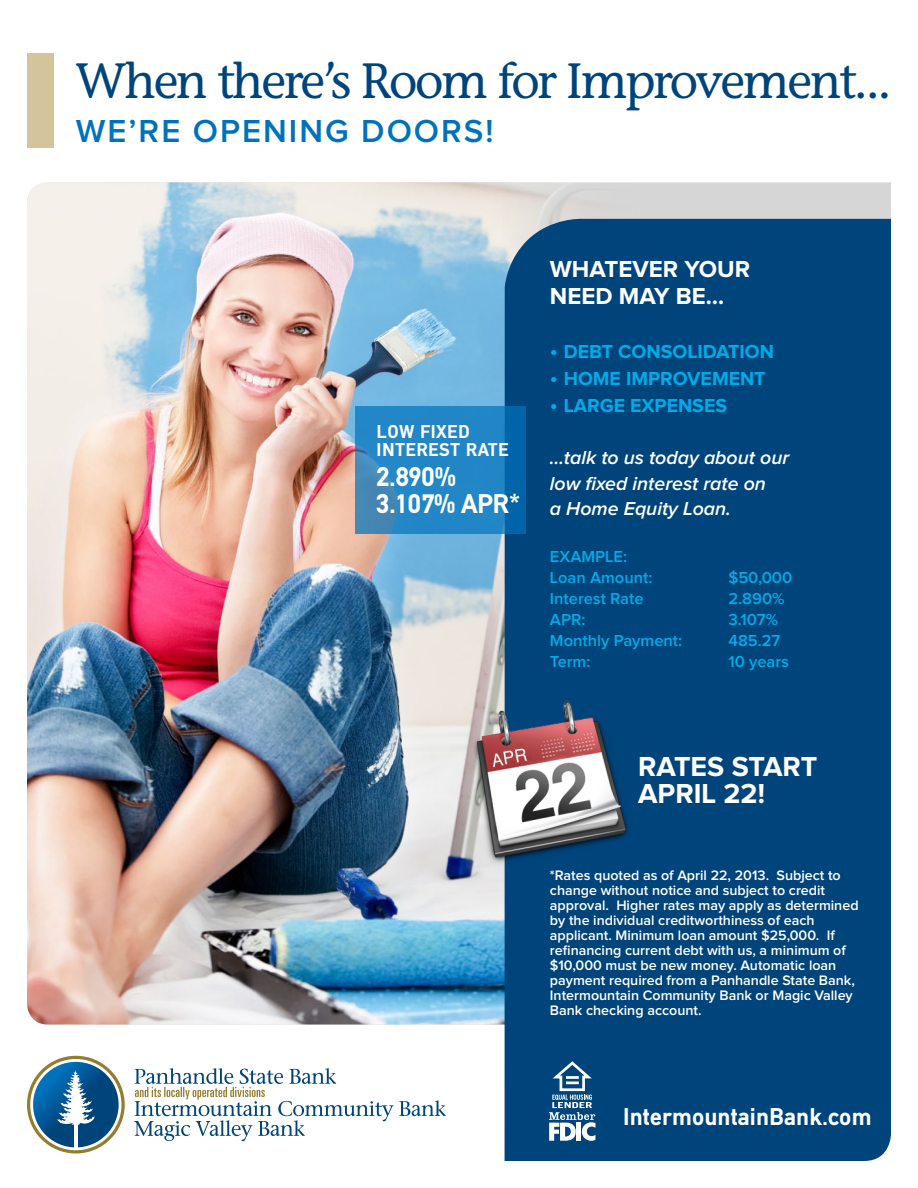
<style>
.page{position:relative;width:918px;height:1188px;background:#fff}
.page>*{position:absolute;margin:0;border:0;box-sizing:border-box;transform-origin:0 0}
.t1{font:49.5px "Stone Informal";letter-spacing:-.05em;color:#00447c}
.t2{font:600 33px "Proxima Nova";letter-spacing:.06em;color:#0072bc}
.t3{font:700 28.5px "Proxima Nova";color:#fff}
.t4{font:700 28.35px/27.6px "DIN Mittel EF";letter-spacing:-.02em;color:#fff}
.t5{font:700 25.5px "DIN Mittel EF";color:#fff}
.t6{font:700 24px/27px "Proxima Nova";color:#fff}
.t7{font:italic 600 19.5px/25.5px "Proxima Nova";color:#fff}
.t8{font:700 19.5px "Proxima Nova";color:#00abe6}
.t9{font:700 19.5px/18px "DIN Mittel EF";letter-spacing:.03em;color:#fff}
.t10{font:600 16.5px/21px "Proxima Nova";color:#00abe6}
.t11{font:600 14.25px/15px "Proxima Nova";color:#fff}
.s1{font-weight:600;font-size:22.5px}
</style>
<div class="page">
<img style="left:27px;top:53px;width:864px;height:1108px">
<h1 class="t1" style="left:76px;top:51px;width:817px">When there’s Room for Improvement...</h1>
<h2 class="t2" style="left:76px;top:116px;width:419px">We’re opening doors!</h2>
<h3 class="t9" style="left:376px;top:422px;width:134px">LOW FIXED<br>INTEREST RATE</h3>
<h3 class="t4" style="left:376px;top:462px;width:146px">2.890%<br>3.107% APR*</h3>
<h3 class="t6" style="left:550px;top:256px;width:202px">WHATEVER YOUR<br>NEED MAY BE…</h3>
<h3 class="t8" style="left:550px;top:343px;width:226px"><span class="s1">•</span> DEBT CONSOLIDATION</h3>
<h3 class="t8" style="left:550px;top:370px;width:217px"><span class="s1">•</span> HOME IMPROVEMENT</h3>
<h3 class="t8" style="left:550px;top:397px;width:179px"><span class="s1">•</span> LARGE EXPENSES</h3>
<h3 class="t7" style="left:550px;top:446px;width:241px">…talk to us today about our low fixed interest rate on<br>a Home Equity Loan.</h3>
<p class="t10" style="left:550px;top:547px;width:104px">EXAMPLE:<br>Loan Amount:</p>
<p class="t10" style="left:728px;top:568px;width:65px">$50,000</p>
<p class="t10" style="left:550px;top:589px;width:95px">Interest Rate</p>
<p class="t10" style="left:728px;top:589px;width:58px">2.890%</p>
<p class="t10" style="left:550px;top:610px;width:37px">APR:</p>
<p class="t10" style="left:728px;top:610px;width:51px">3.107%</p>
<p class="t10" style="left:550px;top:631px;width:134px">Monthly Payment:</p>
<p class="t10" style="left:728px;top:631px;width:53px">485.27</p>
<p class="t10" style="left:550px;top:652px;width:42px">Term:</p>
<p class="t10" style="left:728px;top:652px;width:62px">10 years</p>
<h3 class="t3" style="left:638px;top:754px;width:18px">RATES</h3>
<h3 class="t3" style="left:732px;top:754px;width:18px">START</h3>
<h3 class="t3" style="left:638px;top:781px;width:17px">APRIL</h3>
<h3 class="t3" style="left:723px;top:781px;width:43px">22!</h3>
<p class="t11" style="left:550px;top:868px;width:310px">*Rates quoted as of April 22, 2013. Subject to change without notice and subject to credit approval. Higher rates may apply as determined by the individual creditworthiness of each applicant. Minimum loan amount $25,000. If refinancing current debt with us, a minimum of $10,000 must be new money. Automatic loan payment required from a Panhandle State Bank, Intermountain Community Bank or Magic Valley Bank checking account.</p>
<h3 class="t5" style="left:623px;top:1102px;width:250px">IntermountainBank.com</h3>
</div>
